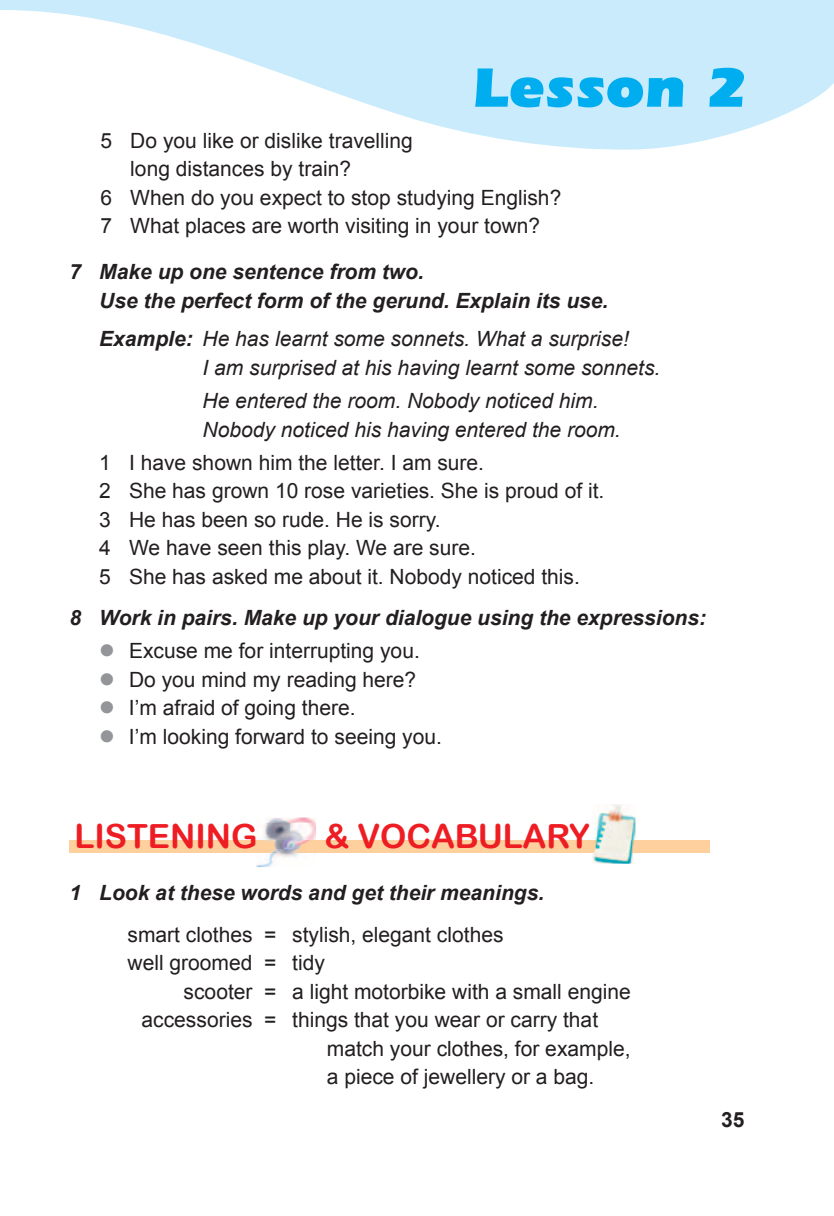
<style>
.page{position:relative;width:834px;height:1216px;background:#fff}
.page>*{position:absolute;margin:0;border:0;box-sizing:border-box;transform-origin:0 0}
.t1{font:900 57.75px "Everest";color:#00aeef}
.t2{font:33.25px "Arial Rounded MT Bold";color:#ee1d23}
.t3{font:21px/28.5px "Arial";color:#231f20}
.t4{font:italic 700 21px/28.5px "Arial";color:#231f20}
.t5{font:italic 21px/28.5px "Arial";color:#231f20}
.t6{font:700 21px "Arial";color:#231f20}
.s1{font-weight:700}
</style>
<div class="page">
<svg style="left:0;top:0;width:833px;height:150px;fill:#caebfb"></svg>
<div style="left:69px;top:840px;width:640px;height:12px;background:#fdd09e"></div>
<img style="left:592px;top:804px;width:43px;height:59px">
<img style="left:592px;top:840px;width:43px;height:12px">
<img style="left:256px;top:817px;width:60px;height:50px">
<img style="left:256px;top:848px;width:60px;height:4px">
<img style="left:256px;top:823px;width:60px;height:25px">
<h1 class="t1" style="left:471px;top:57px;width:277px">Lesson 2</h1>
<p class="t3" style="left:100px;top:126px;width:314px">5 Do you like or dislike travelling</p>
<p class="t3" style="left:130px;top:155px;width:222px">long distances by train?</p>
<p class="t3" style="left:100px;top:183px;width:462px">6 When do you expect to stop studying English?</p>
<p class="t3" style="left:100px;top:212px;width:441px">7 What places are worth visiting in your town?</p>
<p class="t4" style="left:99px;top:258px;width:510px;text-indent:-30px">7 Make up one sentence from two.<br>Use the perfect form of the gerund. Explain its use.</p>
<p class="t5" style="left:202px;top:325px;width:459px;text-indent:-103px"><span class="s1">Example:</span> He has learnt some sonnets. What a surprise!<br>I am surprised at his having learnt some sonnets.</p>
<p class="t5" style="left:202px;top:387px;width:419px">He entered the room. Nobody noticed him.<br>Nobody noticed his having entered the room.</p>
<p class="t3" style="left:99px;top:448px;width:506px">1 I have shown him the letter. I am sure.<br>2 She has grown 10 rose varieties. She is proud of it.<br>3 He has been so rude. He is sorry.<br>4 We have seen this play. We are sure.<br>5 She has asked me about it. Nobody noticed this.</p>
<p class="t4" style="left:69px;top:604px;width:638px">8 Work in pairs. Make up your dialogue using the expressions:</p>
<p class="t3" style="left:129px;top:637px;width:314px">Excuse me for interrupting you.<br>Do you mind my reading here?<br>I’m afraid of going there.<br>I’m looking forward to seeing you.</p>
<h2 class="t2" style="left:74px;top:816px;width:184px">LISTENING</h2>
<h2 class="t2" style="left:324px;top:816px;width:267px">&amp; VOCABULARY</h2>
<p class="t4" style="left:69px;top:878px;width:476px">1 Look at these words and get their meanings.</p>
<p class="t3" style="left:127px;top:920px;width:150px;text-align:right">smart clothes = well groomed = scooter = accessories =</p>
<p class="t3" style="left:292px;top:920px;width:340px">stylish, elegant clothes<br>tidy<br>a light motorbike with a small engine things that you wear or carry that</p>
<p class="t3" style="left:327px;top:1034px;width:305px">match your clothes, for example, a piece of jewellery or a bag.</p>
<p class="t6" style="left:721px;top:1105px;width:25px">35</p>
</div>
